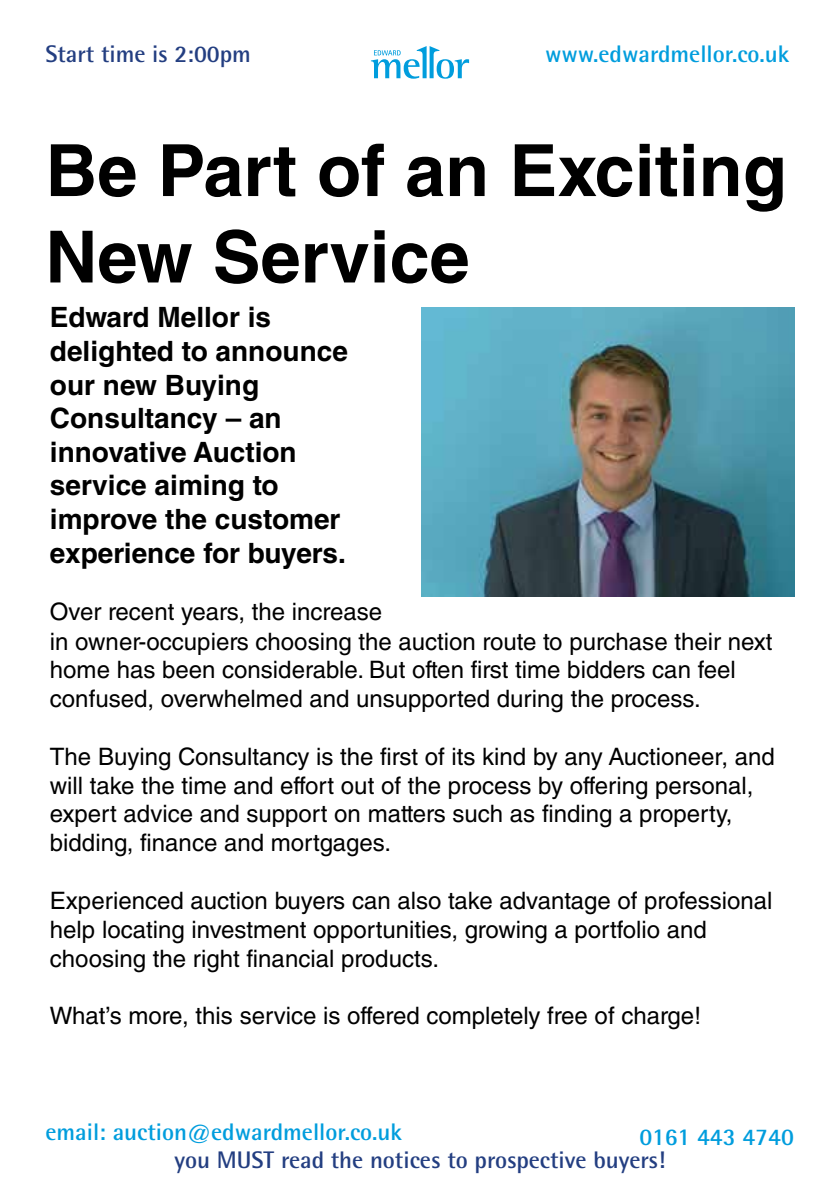
<style>
.page{position:relative;width:840px;height:1191px;background:#fff}
.page>*{position:absolute;margin:0;border:0;box-sizing:border-box;transform-origin:0 0}
.t1{font:700 72px/86.4px "Helvetica LT Std";color:#000}
.t2{font:700 28px/33.6px "Helvetica LT Std";color:#000}
.t3{font:24px/28.8px "Helvetica LT Std";color:#000}
.t4{font:700 24px "Rotis Semi Sans Std";color:#009ddd}
.t5{font:700 24px "Rotis Semi Sans Std";color:#233e81}
</style>
<div class="page">
<svg style="left:370px;top:46px;width:99px;height:33px"></svg>
<img style="left:421px;top:307px;width:373px;height:290px">
<p class="t5" style="left:45px;top:39px;width:207px">Start time is 2:00pm</p>
<p class="t4" style="left:544px;top:39px;width:246px">www.edwardmellor.co.uk</p>
<h1 class="t1" style="left:45px;top:126px;width:742px">Be Part of an Exciting<br>New Service</h1>
<p class="t2" style="left:50px;top:300px;width:299px">Edward Mellor is delighted to announce our new Buying<br>Consultancy – an innovative Auction service aiming to improve the customer experience for buyers.</p>
<p class="t3" style="left:50px;top:597px;width:333px">Over recent years, the increase</p>
<p class="t3" style="left:50px;top:626px;width:723px">in owner-occupiers choosing the auction route to purchase their next home has been considerable. But often first time bidders can feel confused, overwhelmed and unsupported during the process.</p>
<p class="t3" style="left:50px;top:742px;width:726px">The Buying Consultancy is the first of its kind by any Auctioneer, and will take the time and effort out of the process by offering personal, expert advice and support on matters such as finding a property, bidding, finance and mortgages.</p>
<p class="t3" style="left:50px;top:886px;width:723px">Experienced auction buyers can also take advantage of professional help locating investment opportunities, growing a portfolio and choosing the right financial products.</p>
<p class="t3" style="left:50px;top:1001px;width:652px">What’s more, this service is offered completely free of charge!</p>
<p class="t4" style="left:45px;top:1116px;width:358px">email: auction@edwardmellor.co.uk</p>
<p class="t4" style="left:639px;top:1122px;width:156px">0161 443 4740</p>
<p class="t5" style="left:174px;top:1145px;width:492px">you MUST read the notices to prospective buyers!</p>
</div>
